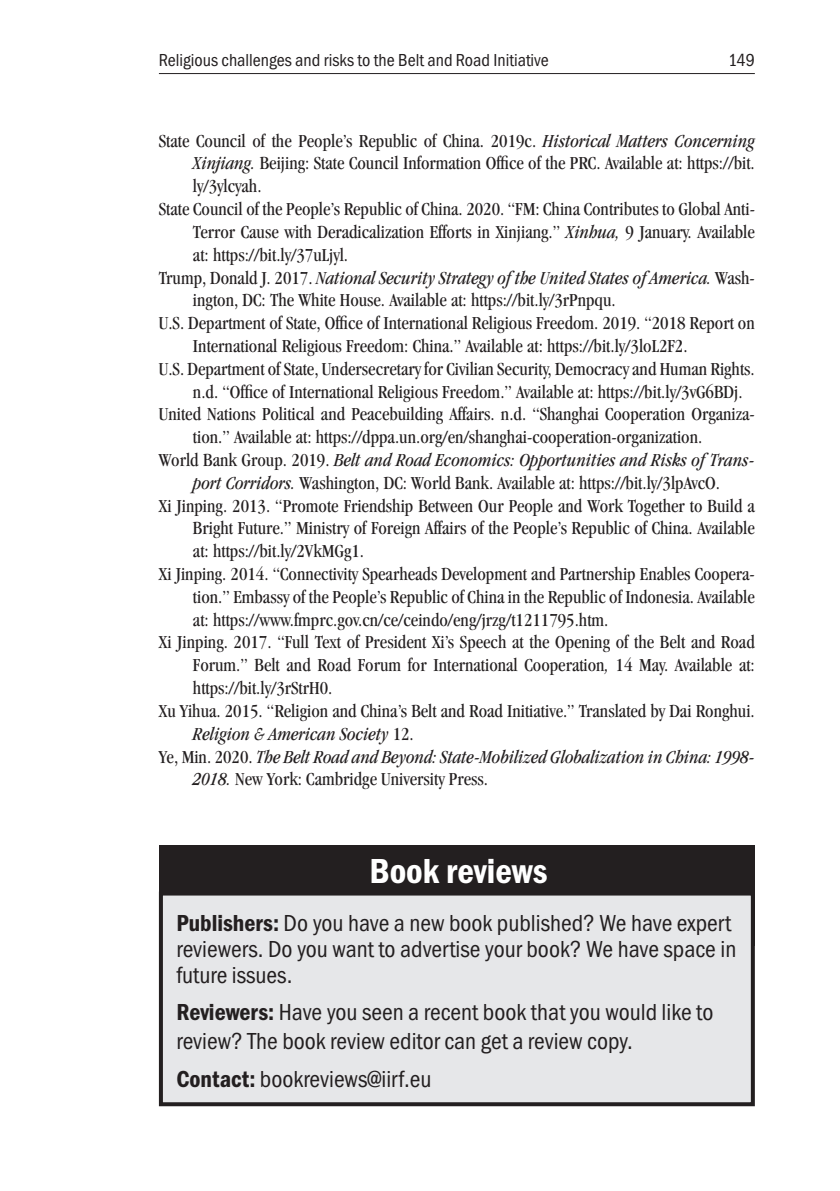
<style>
.page{position:relative;width:840px;height:1191px;background:#fff}
.page>*{position:absolute;margin:0;border:0;box-sizing:border-box;transform-origin:0 0}
.Main_Subheader{font:600 condensed 36px "Franklin Gothic Itc T";color:#fff}
.Main_Subheader-2{font:condensed 24px/26px "Franklin Gothic Itc T";color:#231f20}
.Hanging_Indent{font:condensed 19px/22.8px "Garamond";color:#231f20;text-align:justify}
.Hanging_Indent-2{font:italic condensed 19px/22.8px "Garamond";color:#231f20}
.t1{font:condensed 18px "Franklin Gothic Itc T";color:#231f20}
.s1{font-style:italic}
.s2{font-style:normal}
.s3{font-weight:600}
</style>
<div class="page">
<hr style="left:159px;top:73px;width:595px;height:1px;background:#231f20">
<div style="left:159px;top:845px;width:595px;height:101px;background:#231f20"></div>
<div style="left:161px;top:893px;width:591px;height:211px;background:#e6e7e9"></div>
<div style="left:159px;top:891px;width:595px;height:215px;border:4px solid #231f20"></div>
<p class="t1" style="left:159px;top:50px;width:391px">Religious challenges and risks to the Belt and Road Initiative</p>
<p class="t1" style="left:727px;top:50px;width:28px">149</p>
<p class="Hanging_Indent" style="left:193px;top:129px;width:563px;text-indent:-34px">State Council of the People’s Republic of China. 2019c. <span class="s1">Historical Matters Concerning Xinjiang.</span> Beijing: State Council Information Office of the PRC. Available at: https://bit. ly/3ylcyah.</p>
<p class="Hanging_Indent" style="left:193px;top:197px;width:563px;text-indent:-34px">State Council of the People’s Republic of China. 2020. “FM: China Contributes to Global Anti-Terror Cause with Deradicalization Efforts in Xinjiang.” <span class="s1">Xinhua,</span> 9 January. Available at: https://bit.ly/37uLjyl.</p>
<p class="Hanging_Indent" style="left:193px;top:266px;width:563px;text-indent:-34px">Trump, Donald J. 2017. <span class="s1">National Security Strategy of the United States of America.</span> Wash&shy;ington, DC: The White House. Available at: https://bit.ly/3rPnpqu.</p>
<p class="Hanging_Indent" style="left:193px;top:311px;width:563px;text-indent:-34px">U.S. Department of State, Office of International Religious Freedom. 2019. “2018 Report on<br>International Religious Freedom: China.” Available at: https://bit.ly/3loL2F2.</p>
<p class="Hanging_Indent" style="left:193px;top:357px;width:563px;text-indent:-34px">U.S. Department of State, Undersecretary for Civilian Security, Democracy and Human Rights. n.d. “Office of International Religious Freedom.” Available at: https://bit.ly/3vG6BDj.</p>
<p class="Hanging_Indent" style="left:193px;top:403px;width:563px;text-indent:-34px">United Nations Political and Peacebuilding Affairs. n.d. “Shanghai Cooperation Organiza&shy;tion.” Available at: https://dppa.un.org/en/shanghai-cooperation-organization.</p>
<p class="Hanging_Indent" style="left:159px;top:448px;width:597px;text-align:center">World Bank Group. 2019. <span class="s1">Belt and Road Economics: Opportunities and Risks of Trans&shy;port Corridors.</span> Washington, DC: World Bank. Available at: https://bit.ly/3lpAvcO.</p>
<p class="Hanging_Indent" style="left:193px;top:494px;width:563px;text-indent:-34px">Xi Jinping. 2013. “Promote Friendship Between Our People and Work Together to Build a Bright Future.” Ministry of Foreign Affairs of the People’s Republic of China. Available at: https://bit.ly/2VkMGg1.</p>
<p class="Hanging_Indent" style="left:193px;top:562px;width:563px;text-indent:-34px">Xi Jinping. 2014. “Connectivity Spearheads Development and Partnership Enables Coopera&shy;tion.” Embassy of the People’s Republic of China in the Republic of Indonesia. Available at: https://www.fmprc.gov.cn/ce/ceindo/eng/jrzg/t1211795.htm.</p>
<p class="Hanging_Indent" style="left:193px;top:631px;width:563px;text-indent:-34px">Xi Jinping. 2017. “Full Text of President Xi’s Speech at the Opening of the Belt and Road Forum.” Belt and Road Forum for International Cooperation<span class="s1">,</span> 14 May. Available at: https://bit.ly/3rStrH0.</p>
<p class="Hanging_Indent" style="left:193px;top:699px;width:563px;text-indent:-34px">Xu Yihua. 2015. “Religion and China’s Belt and Road Initiative.” Translated by Dai Ronghui.<br><span class="s1">Religion &amp; American Society</span> 12.</p>
<p class="Hanging_Indent-2" style="left:193px;top:745px;width:563px;text-indent:-34px"><span class="s2">Ye, Min. 2020.</span> The Belt Road and Beyond: State-Mobilized Globalization in China: 1998-<br>2018. <span class="s2">New York: Cambridge University Press.</span></p>
<p class="Main_Subheader" style="left:369px;top:851px;width:180px">Book reviews</p>
<p class="Main_Subheader-2" style="left:176px;top:909px;width:561px"><span class="s3">Publishers:</span> Do you have a new book published? We have expert reviewers. Do you want to advertise your book? We have space in future issues.</p>
<p class="Main_Subheader-2" style="left:176px;top:997px;width:538px;line-height:28.8px"><span class="s3">Reviewers:</span> Have you seen a recent book that you would like to review? The book review editor can get a review copy.</p>
<p class="Main_Subheader-2" style="left:176px;top:1065px;width:256px"><span class="s3">Contact:</span> bookreviews@iirf.eu</p>
</div>
